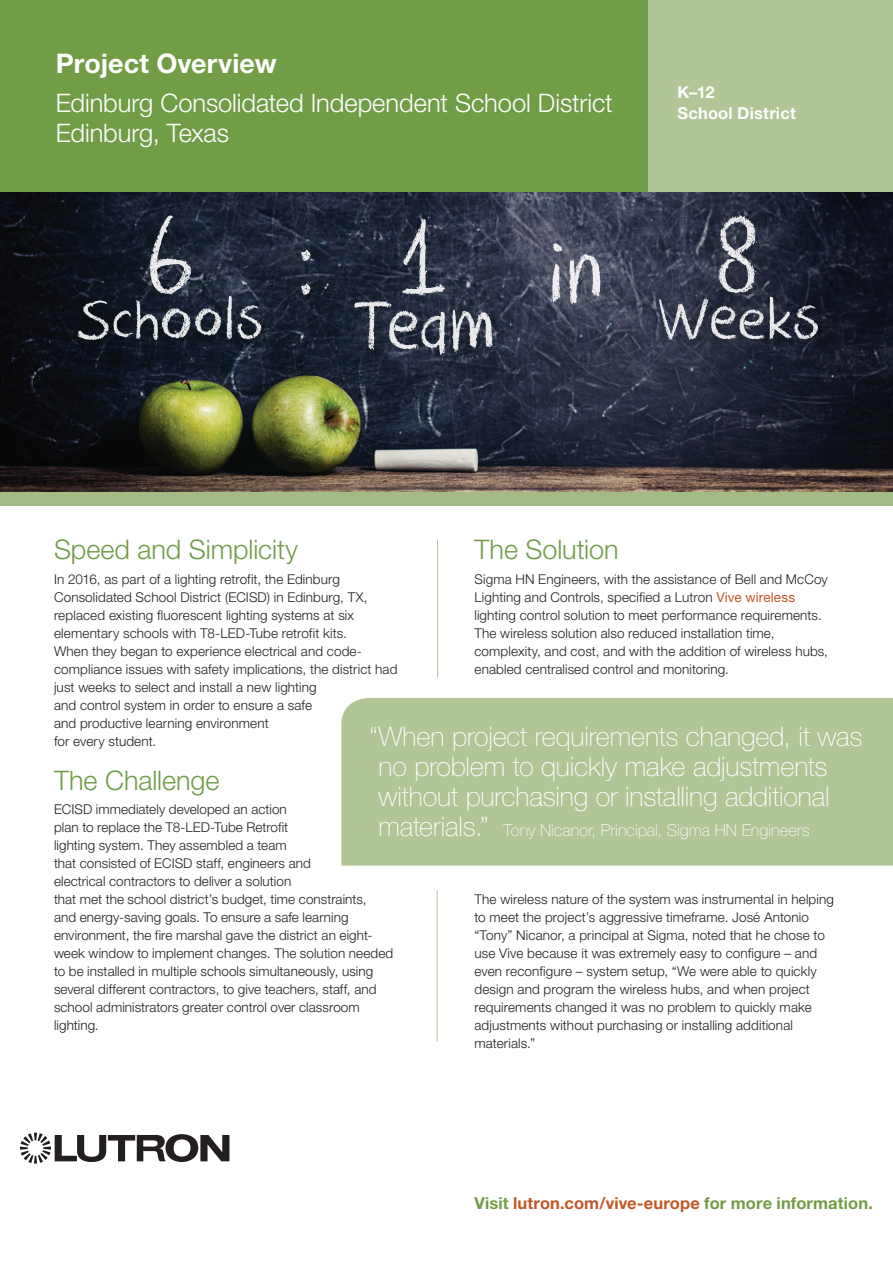
<style>
.page{position:relative;width:893px;height:1263px;background:#fff}
.page>*{position:absolute;margin:0;border:0;box-sizing:border-box;transform-origin:0 0}
.t1{font:109.95px "DK Crayon Crumble";color:#fff}
.t2{font:93.75px "DK Crayon Crumble";color:#fff}
.t3{font:68.55px "DK Crayon Crumble";color:#fff}
.Green_Header{font:100 27px/30px "Helvetica Neue LT Std";letter-spacing:-.005em;color:#fff}
.Green_Header-2{font:300 27px "Helvetica Neue LT Std";letter-spacing:-.005em;color:#719d46}
.Case_Study_Title{font:700 27px "Helvetica Neue LT Std";letter-spacing:.005em;color:#fff}
.Case_Study{font:300 25.5px/30px "Helvetica Neue LT Std";letter-spacing:-.005em;color:#fff}
.Green_Header-3{font:100 16.5px "Helvetica Neue LT Std";color:#fff}
.Body_copy{font:700 16.5px "Helvetica Neue LT Std";letter-spacing:.005em;color:#719d46}
.BolHead_11_14{font:700 16.5px/21px "Helvetica Neue LT Std";letter-spacing:.01em;color:#fff}
.Green_Header-4{font:300 13.5px/18px "Helvetica Neue LT Std";letter-spacing:.01em;color:#231f20}
.s1{font-size:61.65px}
.s2{font-size:79.5px}
.s3{font-weight:400;color:#c05727}
.s4{font-size:27px}
.s5{color:#c05727}
</style>
<div class="page">
<hr style="left:437px;top:891px;width:1px;height:150px;background:#b1c597">
<div style="left:0;top:0;width:655px;height:192px;background:#719d46"></div>
<div style="left:648px;top:0;width:245px;height:192px;background:#b1c597"></div>
<hr style="left:437px;top:540px;width:1px;height:137px;background:#b1c597">
<svg style="left:20px;top:1132px;width:209px;height:31px"></svg>
<img style="left:0;top:192px;width:893px;height:300px">
<div style="left:0;top:492px;width:893px;height:13px;background:#a4bb86"></div>
<div style="left:341px;top:698px;width:552px;height:168px;background:#b1c597"></div>
<p class="Case_Study_Title" style="left:56px;top:47px;width:222px">Project Overview</p>
<p class="Case_Study" style="left:56px;top:87px;width:558px">Edinburg Consolidated Independent School District<br>Edinburg, Texas</p>
<p class="BolHead_11_14" style="left:678px;top:81px;width:120px">K–12<br>School District</p>
<h3 class="t3" style="left:78px;top:278px;width:419px"><sup>6</sup>Scho<span class="s1">o</span>ls <sup>1</sup><span class="s2">Team</span></h3>
<h3 class="t3" style="left:656px;top:278px;width:165px"><sup>8</sup>We<span class="s1">e</span>ks</h3>
<h1 class="t1" style="left:297px;top:196px;width:20px">:</h1>
<h2 class="t2" style="left:548px;top:218px;width:58px">in</h2>
<p class="Green_Header-2" style="left:54px;top:533px;width:245px">Speed and Simplicity</p>
<p class="Green_Header-4" style="left:54px;top:570px;width:345px">In 2016, as part of a lighting retrofit, the Edinburg Consolidated School District (ECISD) in Edinburg, TX, replaced existing fluorescent lighting systems at six elementary schools with T8-LED-Tube retrofit kits.<br>When they began to experience electrical and code&shy;compliance issues with safety implications, the district had just weeks to select and install a new lighting<br>and control system in order to ensure a safe<br>and productive learning environment<br>for every student.</p>
<p class="Green_Header-2" style="left:54px;top:763px;width:167px">The Challenge</p>
<p class="Green_Header-4" style="left:54px;top:800px;width:341px">ECISD immediately developed an action<br>plan to replace the T8-LED-Tube Retrofit<br>lighting system. They assembled a team<br>that consisted of ECISD staff, engineers and<br>electrical contractors to deliver a solution<br>that met the school district’s budget, time constraints,<br>and energy-saving goals. To ensure a safe learning environment, the fire marshal gave the district an eight&shy;week window to implement changes. The solution needed to be installed in multiple schools simultaneously, using several different contractors, to give teachers, staff, and school administrators greater control over classroom lighting.</p>
<p class="Green_Header-2" style="left:474px;top:533px;width:146px">The Solution</p>
<p class="Green_Header-4" style="left:474px;top:570px;width:355px">Sigma HN Engineers, with the assistance of Bell and McCoy Lighting and Controls, specified a Lutron <span class="s3">Vive wireless </span>lighting control solution to meet performance requirements.<br>The wireless solution also reduced installation time, complexity, and cost, and with the addition of wireless hubs, enabled centralised control and monitoring.</p>
<p class="Green_Header" style="left:378px;top:722px;width:485px;text-indent:-9px">“When project requirements changed, it was no problem to quickly make adjustments without purchasing or installing additional</p>
<p class="Green_Header-3" style="left:378px;top:821px;width:433px"><span class="s4">materials.”</span> Tony Nicanor, Principal, Sigma HN Engineers</p>
<p class="Green_Header-4" style="left:474px;top:889px;width:361px">The wireless nature of the system was instrumental in helping to meet the project’s aggressive timeframe. José Antonio “Tony” Nicanor, a principal at Sigma, noted that he chose to use Vive because it was extremely easy to configure – and even reconfigure – system setup, “We were able to quickly design and program the wireless hubs, and when project requirements changed it was no problem to quickly make adjustments without purchasing or installing additional materials.”</p>
<p class="Body_copy" style="left:474px;top:1193px;width:400px">Visit <span class="s5">lutron.com/vive-europe</span> for more information.</p>
</div>
